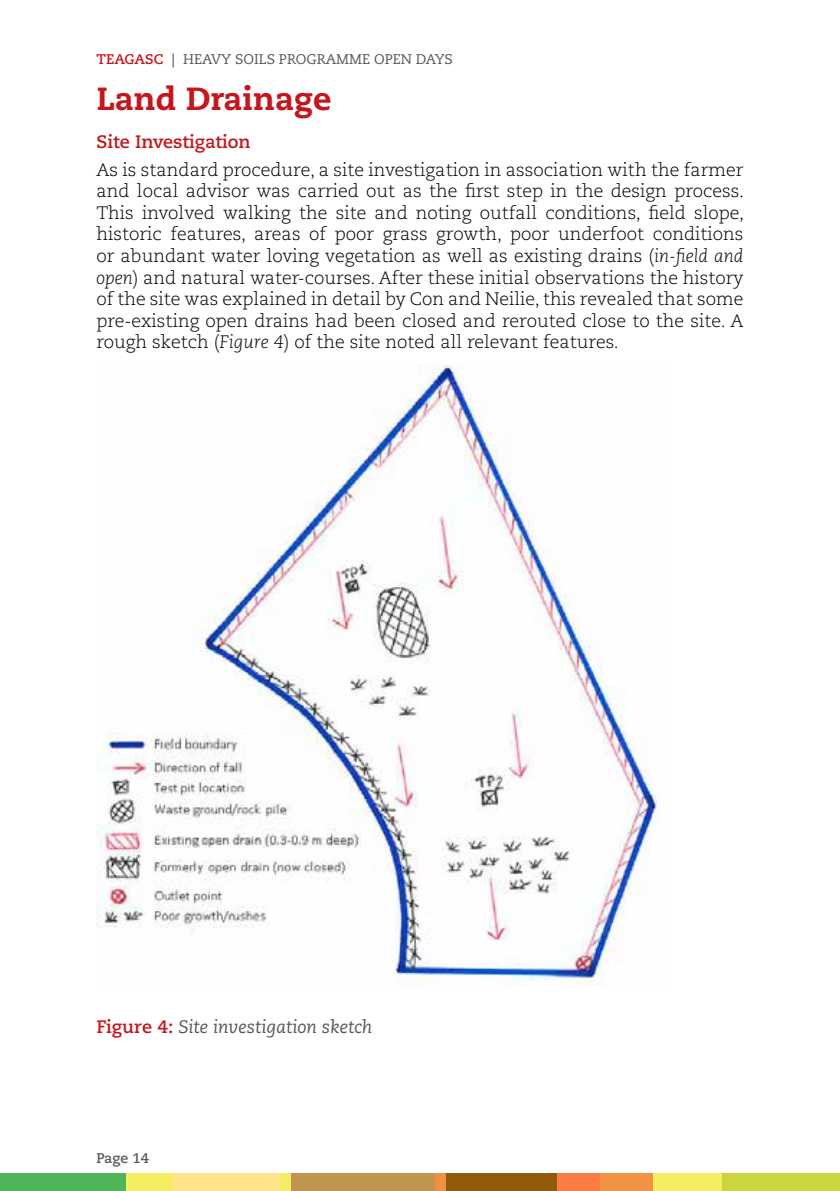
<style>
.page{position:relative;width:840px;height:1191px;background:#fff}
.page>*{position:absolute;margin:0;border:0;box-sizing:border-box;transform-origin:0 0}
.t1{font:800 32px "Caecilia LT Std";color:#c4161c}
.t2{font:300 18px/21.6px "Caecilia LT Std";color:#000;text-align:justify}
.t3{font:italic 18px "Caecilia LT Std";color:#58585b}
.t4{font:700 18px "Caecilia LT Std";color:#c4161c}
.t5{font:14px "Caecilia LT Std";color:#58585b}
.t6{font:700 14px "Caecilia LT Std";color:#58585b}
.s1{font-weight:700;color:#c4161c}
.s2{font-weight:700}
.s3{font-style:italic}
.s4{font-weight:700;font-style:normal;color:#c4161c}
</style>
<div class="page">
<div style="left:0;top:1174px;width:126px;height:17px;background:#4eb659"></div>
<div style="left:173px;top:1174px;width:108px;height:17px;background:#ffe48c"></div>
<div style="left:126px;top:1174px;width:47px;height:17px;background:#f4ee62"></div>
<div style="left:290px;top:1174px;width:145px;height:17px;background:#bf954f"></div>
<div style="left:281px;top:1174px;width:10px;height:17px;background:#f4ee62"></div>
<div style="left:445px;top:1174px;width:112px;height:17px;background:#925b0b"></div>
<div style="left:435px;top:1174px;width:10px;height:17px;background:#f19144"></div>
<div style="left:599px;top:1174px;width:54px;height:17px;background:#f19144"></div>
<div style="left:556px;top:1174px;width:43px;height:17px;background:#fa7d43"></div>
<div style="left:721px;top:1174px;width:118px;height:17px;background:#cbd53e"></div>
<div style="left:653px;top:1174px;width:68px;height:17px;background:#f4ee62"></div>
<img style="left:96px;top:364px;width:564px;height:621px">
<p class="t5" style="left:96px;top:51px;width:356px"><span class="s1">Teagasc</span> <span class="s2">|</span> HEAVY SOILS PROGRAMME OPEN DAYS</p>
<h1 class="t1" style="left:96px;top:79px;width:236px">Land Drainage</h1>
<p class="t4" style="left:96px;top:131px;width:155px">Site Investigation</p>
<p class="t2" style="left:96px;top:159px;width:648px">As is standard procedure, a site investigation in association with the farmer and local advisor was carried out as the first step in the design process.<br>This involved walking the site and noting outfall conditions, field slope, historic features, areas of poor grass growth, poor underfoot conditions or abundant water loving vegetation as well as existing drains (<span class="s3">in-field and open</span>) and natural water-courses. After these initial observations the history of the site was explained in detail by Con and Neilie, this revealed that some pre-existing open drains had been closed and rerouted close to the site. A rough sketch (<span class="s3">Figure 4</span>) of the site noted all relevant features.</p>
<p class="t3" style="left:96px;top:1016px;width:277px"><span class="s4">Figure 4:</span> Site investigation sketch</p>
<p class="t6" style="left:96px;top:1149px;width:54px">Page 14</p>
</div>
